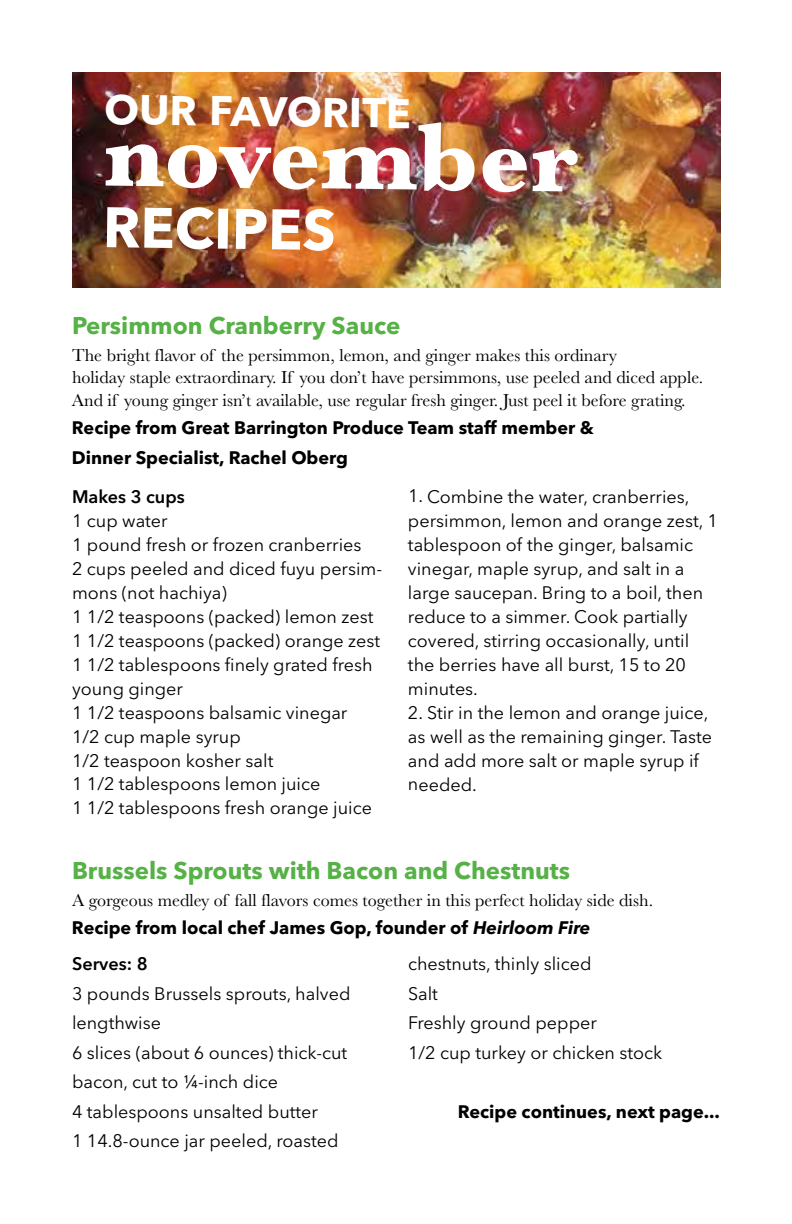
<style>
.page{position:relative;width:792px;height:1224px;background:#fff}
.page>*{position:absolute;margin:0;border:0;box-sizing:border-box;transform-origin:0 0}
.t1{font:700 100.2px "Baskerville";color:#fff}
.t2{font:700 56.4px "Avenir Next";color:#fff}
.t3{font:700 41px "Avenir Next";color:#fff}
.t4{font:700 24px "Avenir Next";color:#56b146}
.t5{font:18px/24px "Avenir Next";color:#000}
.t6{font:18px/22.2px "Baskerville";color:#000}
.t7{font:700 18px/29.6px "Avenir Next";color:#000}
.t8{font:600 18px "Avenir Next";color:#000}
.s1{font-style:italic}
</style>
<div class="page">
<img style="left:72px;top:72px;width:648px;height:216px">
<h3 class="t3" style="left:105px;top:73px;width:304px;rotate:1deg">OU R FA V ORITE</h3>
<h1 class="t1" style="left:105px;top:82px;width:478px;rotate:1deg">novem ber</h1>
<h2 class="t2" style="left:104px;top:178px;width:234px;rotate:1deg">RECIPES</h2>
<h3 class="t4" style="left:72px;top:305px;width:330px">Persimmon Cranberry Sauce</h3>
<p class="t6" style="left:72px;top:344px;width:633px">The bright flavor of the persimmon, lemon, and ginger makes this ordinary<br>holiday staple extraordinary. If you don’t have persimmons, use peeled and diced apple.<br>And if young ginger isn’t available, use regular fresh ginger. Just peel it before grating.</p>
<p class="t7" style="left:72px;top:413px;width:524px">Recipe from Great Barrington Produce Team staff member &amp;<br>Dinner Specialist, Rachel Oberg</p>
<p class="t8" style="left:72px;top:481px;width:114px">Makes 3 cups</p>
<p class="t5" style="left:72px;top:508px;width:312px">1 cup water<br>1 pound fresh or frozen cranberries<br>2 cups peeled and diced fuyu persim&shy;mons (not hachiya)<br>1 1/2 teaspoons (packed) lemon zest<br>1 1/2 teaspoons (packed) orange zest<br>1 1/2 tablespoons finely grated fresh young ginger<br>1 1/2 teaspoons balsamic vinegar<br>1/2 cup maple syrup<br>1/2 teaspoon kosher salt<br>1 1/2 tablespoons lemon juice<br>1 1/2 tablespoons fresh orange juice</p>
<p class="t5" style="left:408px;top:484px;width:311px">1. Combine the water, cranberries, persimmon, lemon and orange zest, 1 tablespoon of the ginger, balsamic vinegar, maple syrup, and salt in a large saucepan. Bring to a boil, then reduce to a simmer. Cook partially covered, stirring occasionally, until the berries have all burst, 15 to 20 minutes.</p>
<p class="t5" style="left:408px;top:699px;width:306px">2. Stir in the lemon and orange juice, as well as the remaining ginger. Taste and add more salt or maple syrup if needed.</p>
<h3 class="t4" style="left:72px;top:850px;width:500px">Brussels Sprouts with Bacon and Chestnuts</h3>
<p class="t6" style="left:72px;top:890px;width:583px">A gorgeous medley of fall flavors comes together in this perfect holiday side dish.</p>
<p class="t7" style="left:72px;top:913px;width:520px">Recipe from local chef James Gop, founder of <span class="s1">Heirloom Fire</span></p>
<p class="t8" style="left:72px;top:949px;width:77px">Serves: 8</p>
<p class="t5" style="left:72px;top:978px;width:280px;line-height:29.6px">3 pounds Brussels sprouts, halved lengthwise<br>6 slices (about 6 ounces) thick-cut bacon, cut to ¼-inch dice<br>4 tablespoons unsalted butter<br>1 14.8-ounce jar peeled, roasted</p>
<p class="t5" style="left:408px;top:949px;width:256px;line-height:29.6px">chestnuts, thinly sliced<br>Salt<br>Freshly ground pepper<br>1/2 cup turkey or chicken stock</p>
<p class="t7" style="left:458px;top:1097px;width:264px">Recipe continues, next page...</p>
</div>
